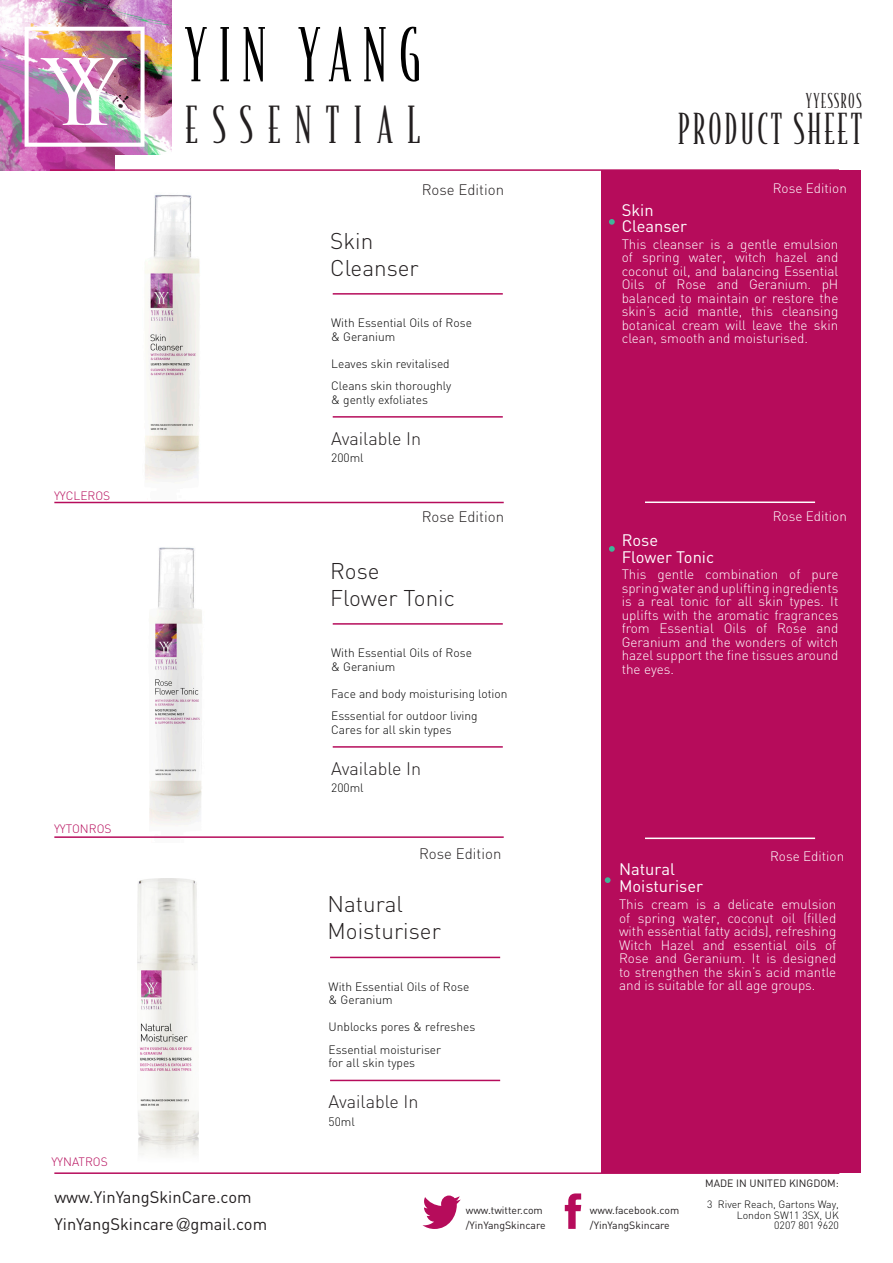
<style>
.page{position:relative;width:893px;height:1263px;background:#fff}
.page>*{position:absolute;margin:0;border:0;box-sizing:border-box;transform-origin:0 0}
.t1{font:300 48.45px "Bodega Serif";letter-spacing:.305em;color:#231f20}
.t2{font:300 40.5px "Bodega Serif";letter-spacing:.075em;color:#231f20}
.t3{font:300 22.5px "DIN";color:#231f20}
.t4{font:300 19.5px "Bodega Serif";letter-spacing:.07em;color:#231f20}
.t5{font:300 18px "DIN";color:#231f20}
.t6{font:300 18px "Helvetica Neue";color:#231f20}
.t7{font:16.5px "DIN";color:#231f20}
.t8{font:16.5px "DIN";color:#fff}
.t9{font:300 15px "DIN";color:#231f20}
.t10{font:300 13.5px/13.5px "DIN";color:#fff;text-align:justify}
.t11{font:300 12px "DIN";color:#000}
.t12{font:300 12px "DIN";color:#b60c5b}
.t13{font:10.5px "DIN";color:#231f20}
.t14{font:300 10.5px/10.5px "DIN";color:#000;text-align:right}
</style>
<div class="page">
<img style="left:0;top:0;width:172px;height:171px">
<img style="left:115px;top:156px;width:85px;height:324px">
<img style="left:149px;top:547px;width:53px;height:277px">
<hr style="left:50px;top:169px;width:789px;height:2px;background:#b60c5b">
<hr style="left:54px;top:502px;width:450px;height:1px;background:#b60c5b">
<hr style="left:54px;top:836px;width:450px;height:2px;background:#b60c5b">
<hr style="left:54px;top:1172px;width:785px;height:2px;background:#b60c5b">
<img style="left:25px;top:27px;width:120px;height:120px">
<hr style="left:330px;top:1080px;width:170px;height:1px;background:#b60c5b">
<hr style="left:330px;top:957px;width:170px;height:1px;background:#b60c5b">
<hr style="left:333px;top:416px;width:170px;height:2px;background:#b60c5b">
<hr style="left:333px;top:293px;width:170px;height:2px;background:#b60c5b">
<hr style="left:333px;top:746px;width:170px;height:2px;background:#b60c5b">
<hr style="left:333px;top:623px;width:170px;height:2px;background:#b60c5b">
<svg style="left:422px;top:1195px;width:39px;height:34px"></svg>
<svg style="left:565px;top:1193px;width:16px;height:36px"></svg>
<div style="left:601px;top:170px;width:259px;height:1002px;background:#b60c5b"></div>
<hr style="left:645px;top:837px;width:170px;height:2px;background:#fff">
<hr style="left:645px;top:501px;width:170px;height:2px;background:#fff">
<svg style="left:298px;top:27px;width:22px;height:54px"></svg>
<svg style="left:329px;top:27px;width:22px;height:54px"></svg>
<svg style="left:364px;top:27px;width:22px;height:54px"></svg>
<svg style="left:220px;top:27px;width:9px;height:54px"></svg>
<svg style="left:401px;top:27px;width:18px;height:55px"></svg>
<svg style="left:185px;top:27px;width:22px;height:54px"></svg>
<svg style="left:244px;top:27px;width:21px;height:54px"></svg>
<svg style="left:605px;top:877px;width:6px;height:6px"></svg>
<svg style="left:609px;top:546px;width:6px;height:6px"></svg>
<svg style="left:609px;top:219px;width:6px;height:6px"></svg>
<img style="left:138px;top:879px;width:61px;height:276px">
<p class="t12" style="left:54px;top:488px;width:58px">YYCLEROS</p>
<p class="t12" style="left:54px;top:821px;width:59px">YYTONROS</p>
<p class="t12" style="left:51px;top:1154px;width:58px">YYNATROS</p>
<p class="t1" style="left:186px;top:98px;width:236px">ESSENTIAL</p>
<p class="t9" style="left:422px;top:181px;width:84px">Rose Edition</p>
<p class="t3" style="left:330px;top:227px;width:45px">Skin</p>
<p class="t3" style="left:330px;top:254px;width:90px">Cleanser</p>
<p class="t11" style="left:331px;top:315px;width:142px">With Essential Oils of Rose</p>
<p class="t11" style="left:331px;top:329px;width:66px">&amp; Geranium</p>
<p class="t11" style="left:331px;top:356px;width:120px">Leaves skin revitalised</p>
<p class="t11" style="left:331px;top:378px;width:122px">Cleans skin thoroughly</p>
<p class="t11" style="left:331px;top:392px;width:98px">&amp; gently exfoliates</p>
<p class="t5" style="left:331px;top:427px;width:91px">Available In</p>
<p class="t11" style="left:331px;top:450px;width:34px">200ml</p>
<p class="t9" style="left:422px;top:508px;width:84px">Rose Edition</p>
<p class="t3" style="left:330px;top:557px;width:51px">Rose</p>
<p class="t3" style="left:330px;top:584px;width:126px">Flower Tonic</p>
<p class="t11" style="left:331px;top:645px;width:142px">With Essential Oils of Rose</p>
<p class="t11" style="left:331px;top:659px;width:66px">&amp; Geranium</p>
<p class="t11" style="left:331px;top:686px;width:178px">Face and body moisturising lotion</p>
<p class="t11" style="left:331px;top:708px;width:148px">Esssential for outdoor living</p>
<p class="t11" style="left:331px;top:722px;width:122px">Cares for all skin types</p>
<p class="t5" style="left:331px;top:757px;width:91px">Available In</p>
<p class="t11" style="left:331px;top:780px;width:34px">200ml</p>
<p class="t9" style="left:419px;top:844px;width:84px">Rose Edition</p>
<p class="t3" style="left:328px;top:889px;width:77px">Natural</p>
<p class="t3" style="left:328px;top:916px;width:115px">Moisturiser</p>
<p class="t11" style="left:329px;top:979px;width:142px">With Essential Oils of Rose</p>
<p class="t11" style="left:329px;top:992px;width:66px">&amp; Geranium</p>
<p class="t11" style="left:329px;top:1019px;width:148px">Unblocks pores &amp; refreshes</p>
<p class="t11" style="left:329px;top:1042px;width:114px">Essential moisturiser</p>
<p class="t11" style="left:329px;top:1055px;width:88px">for all skin types</p>
<p class="t5" style="left:329px;top:1091px;width:91px">Available In</p>
<p class="t11" style="left:329px;top:1114px;width:28px">50ml</p>
<p class="t4" style="left:806px;top:89px;width:57px">YYESSROS</p>
<p class="t2" style="left:678px;top:106px;width:185px">PRODUCT SHEET</p>
<p class="t8" style="left:622px;top:199px;width:33px">Skin</p>
<p class="t8" style="left:622px;top:216px;width:67px">Cleanser</p>
<p class="t10" style="left:773px;top:181px;width:76px">Rose Edition</p>
<p class="t10" style="left:622px;top:237px;width:218px">This cleanser is a gentle emulsion of spring water, witch hazel and coconut oil, and balancing Essential Oils of Rose and Geranium. pH balanced to maintain or restore the skin’s acid mantle, this cleansing botanical cream will leave the skin clean, smooth and moisturised.</p>
<p class="t8" style="left:622px;top:530px;width:38px">Rose</p>
<p class="t8" style="left:622px;top:546px;width:94px">Flower Tonic</p>
<p class="t10" style="left:773px;top:509px;width:76px">Rose Edition</p>
<p class="t10" style="left:622px;top:567px;width:218px">This gentle combination of pure spring water and uplifting ingredients is a real tonic for all skin types. It uplifts with the aromatic fragrances from Essential Oils of Rose and Geranium and the wonders of witch hazel support the fine tissues around the eyes.</p>
<p class="t8" style="left:619px;top:859px;width:57px">Natural</p>
<p class="t8" style="left:619px;top:876px;width:86px">Moisturiser</p>
<p class="t10" style="left:770px;top:849px;width:76px">Rose Edition</p>
<p class="t10" style="left:619px;top:897px;width:219px">This cream is a delicate emulsion of spring water, coconut oil (filled with essential fatty acids), refreshing Witch Hazel and essential oils of Rose and Geranium. It is designed to strengthen the skin’s acid mantle and is suitable for all age groups.</p>
<p class="t7" style="left:54px;top:1186px;width:199px">www.YinYangSkinCare.com</p>
<p class="t7" style="left:54px;top:1213px;width:214px">YinYangSkincare gmail.com</p>
<p class="t6" style="left:176px;top:1210px;width:16px">@</p>
<p class="t13" style="left:705px;top:1177px;width:135px">MADE IN UNITED KINGDOM:</p>
<p class="t14" style="left:707px;top:1199px;width:133px">3 River Reach, Gartons Way,<br>London SW11 3SX, UK</p>
<p class="t13" style="left:466px;top:1204px;width:79px">www.twitter.com</p>
<p class="t13" style="left:590px;top:1204px;width:91px">www.facebook.com</p>
<p class="t13" style="left:590px;top:1219px;width:81px">/YinYangSkincare</p>
<p class="t13" style="left:466px;top:1219px;width:81px">/YinYangSkincare</p>
<p class="t14" style="left:774px;top:1220px;width:66px">0207 801 9620</p>
</div>
